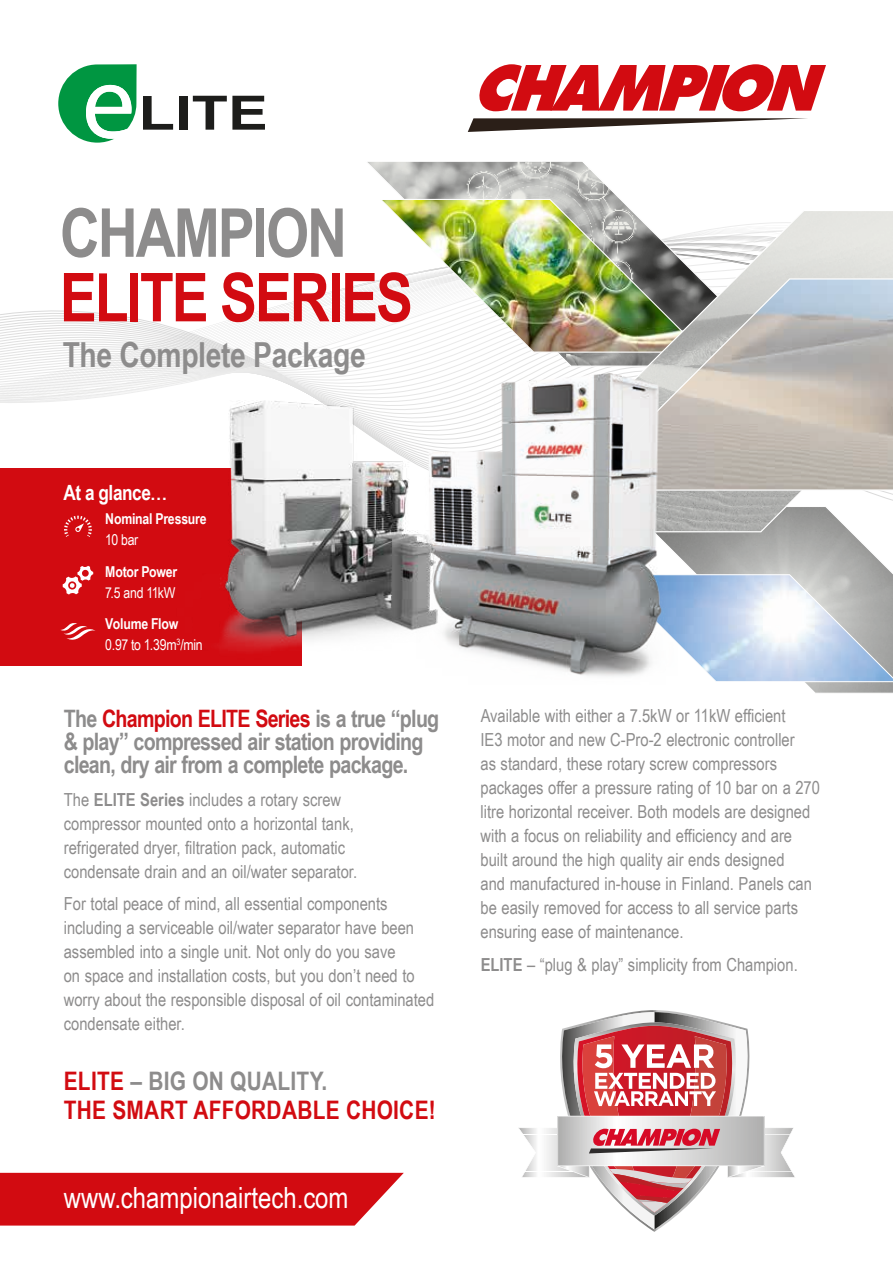
<style>
.page{position:relative;width:893px;height:1263px;background:#fff}
.page>*{position:absolute;margin:0;border:0;box-sizing:border-box;transform-origin:0 0}
.t1{font:700 67.5px "Arial Narrow";letter-spacing:-.03em;color:#d20b11}
.t2{font:700 67.5px "Arial Narrow";letter-spacing:-.03em;color:#8d8c8c}
.t3{font:700 34.5px "Arial Narrow";letter-spacing:-.01em;color:#8d8c8c}
.t4{font:29.25px "Arial Narrow";color:#fff}
.t5{font:700 25.5px/28.5px "Arial Narrow";letter-spacing:.01em;color:#d20b11}
.t6{font:700 24px/23.2px "Arial Narrow";letter-spacing:-.03em;color:#8d8c8c}
.t7{font:700 21px "Arial Narrow";letter-spacing:-.02em;color:#fff}
.t8{font:18px/24px "Arial Narrow";color:#8d8c8c}
.t9{font:15px/21px "Arial Narrow";letter-spacing:-.02em;color:#fff}
.t10{font:700 15px "Arial Narrow";letter-spacing:-.015em;color:#fff}
.s1{font-weight:700}
.s2{color:#d20b11}
.s3{color:#8d8c8c}
</style>
<div class="page">
<svg style="left:0;top:283px;width:479px;height:117px"></svg>
<svg style="left:363px;top:161px;width:255px;height:206px"></svg>
<img style="left:378px;top:198px;width:251px;height:155px">
<svg style="left:678px;top:533px;width:215px;height:160px"></svg>
<svg style="left:678px;top:573px;width:215px;height:110px"></svg>
<img style="left:479px;top:209px;width:414px;height:324px">
<svg style="left:575px;top:277px;width:318px;height:214px;background:#b5b4aa"></svg>
<div style="left:0;top:1173px;width:404px;height:52px;background:#d20b11"></div>
<svg style="left:143px;top:96px;width:30px;height:34px"></svg>
<div style="left:179px;top:96px;width:9px;height:34px;background:#1d1d1b"></div>
<svg style="left:193px;top:96px;width:72px;height:34px"></svg>
<svg style="left:58px;top:64px;width:79px;height:79px"></svg>
<svg style="left:468px;top:118px;width:339px;height:14px"></svg>
<svg style="left:479px;top:64px;width:347px;height:47px"></svg>
<svg style="left:519px;top:1012px;width:276px;height:220px"></svg>
<div style="left:0;top:468px;width:301px;height:198px;background:#d20b11"></div>
<svg style="left:64px;top:516px;width:28px;height:21px"></svg>
<svg style="left:63px;top:566px;width:30px;height:28px"></svg>
<svg style="left:60px;top:623px;width:36px;height:17px"></svg>
<img style="left:416px;top:374px;width:262px;height:303px">
<img style="left:220px;top:400px;width:252px;height:261px">
<h1 class="t2" style="left:60px;top:182px;width:289px">CHAMPION</h1>
<h1 class="t1" style="left:60px;top:246px;width:355px">ELITE SERIES</h1>
<h2 class="t3" style="left:63px;top:328px;width:305px">The Complete Package</h2>
<p class="t7" style="left:64px;top:476px;width:105px">At a glance…</p>
<p class="t10" style="left:105px;top:508px;width:103px">Nominal Pressure</p>
<p class="t9" style="left:105px;top:529px;width:35px">10 bar</p>
<p class="t10" style="left:105px;top:560px;width:74px">Motor Power</p>
<p class="t9" style="left:105px;top:581px;width:72px">7.5 and 11kW</p>
<p class="t9" style="left:105px;top:613px;width:99px"><span class="s1">Volume Flow<br></span>0.97 to 1.39m<sup>3</sup>/min</p>
<h3 class="t6" style="left:64px;top:705px;width:377px">The <span class="s2">Champion ELITE Series</span> is a true “plug &amp; play” compressed air station providing clean, dry air from a complete package.</h3>
<p class="t8" style="left:64px;top:786px;width:295px">The <span class="s1">ELITE Series</span> includes a rotary screw compressor mounted onto a horizontal tank, refrigerated dryer, filtration pack, automatic condensate drain and an oil/water separator.</p>
<p class="t8" style="left:64px;top:891px;width:372px">For total peace of mind, all essential components including a serviceable oil/water separator have been assembled into a single unit. Not only do you save<br>on space and installation costs, but you don’t need to worry about the responsible disposal of oil contaminated condensate either.</p>
<h3 class="t5" style="left:64px;top:1066px;width:374px">ELITE <span class="s3">– BIG ON QUALITY.<br></span>THE SMART AFFORDABLE CHOICE!</h3>
<h3 class="t4" style="left:64px;top:1176px;width:286px">www.championairtech.com</h3>
<p class="t8" style="left:480px;top:703px;width:341px">Available with either a 7.5kW or 11kW efficient<br>IE3 motor and new C-Pro-2 electronic controller<br>as standard, these rotary screw compressors packages offer a pressure rating of 10 bar on a 270 litre horizontal receiver. Both models are designed with a focus on reliability and efficiency and are built around the high quality air ends designed<br>and manufactured in-house in Finland. Panels can be easily removed for access to all service parts ensuring ease of maintenance.</p>
<p class="t8" style="left:481px;top:952px;width:319px"><span class="s1">ELITE</span> – “plug &amp; play” simplicity from Champion.</p>
</div>
